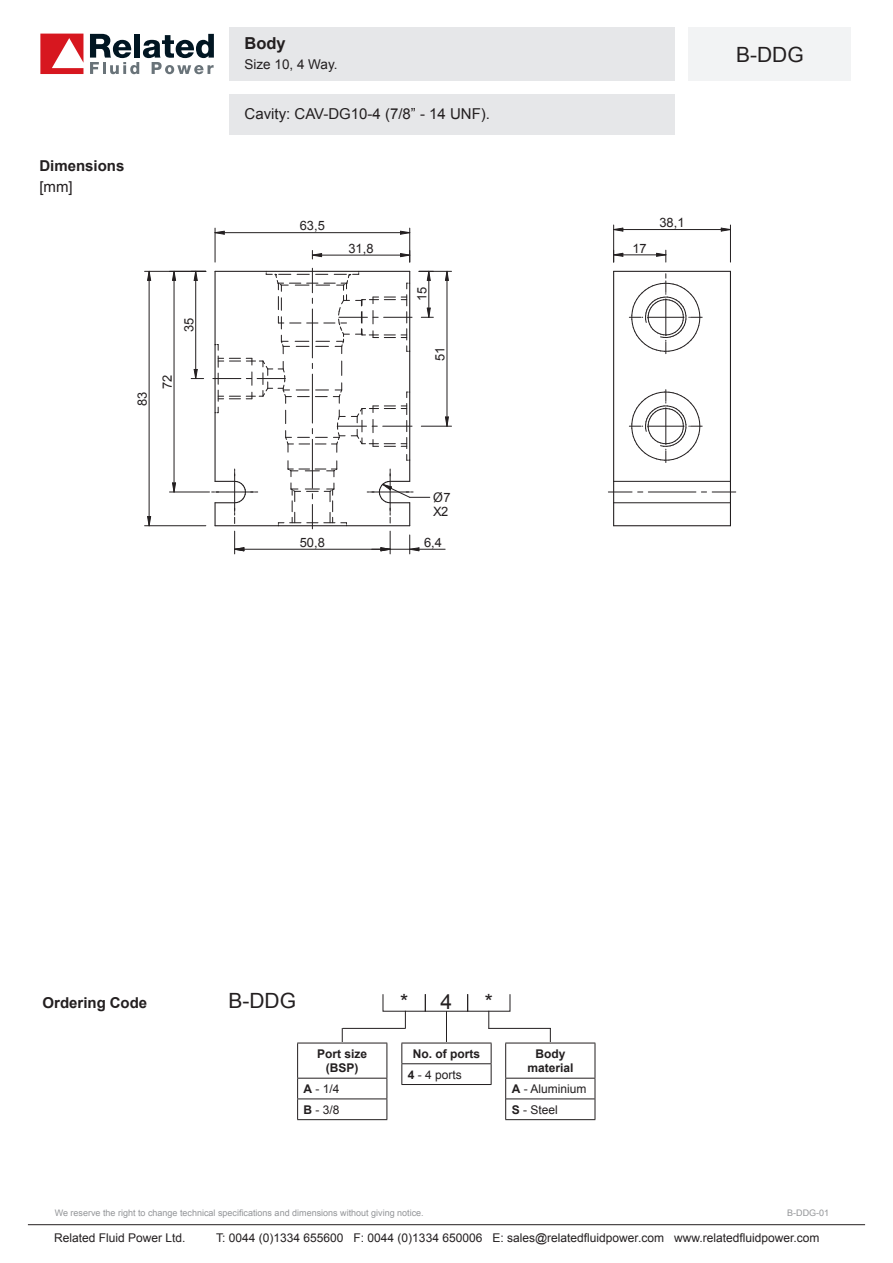
<style>
.page{position:relative;width:893px;height:1263px;background:#fff}
.page>*{position:absolute;margin:0;border:0;box-sizing:border-box;transform-origin:0 0}
.t1{font:21px "Arial";color:#231f20}
.t2{font:700 16.5px "Arial";color:#231f20}
.t3{font:15px "Arial";color:#231f20}
.t4{font:700 15px "Arial";color:#231f20}
.t5{font:14.25px "Myriad Pro";color:#231f20}
.t6{font:13.5px "Arial";color:#231f20}
.t7{font:12.9px "Arial";color:#231f20}
.t8{font:12px "Arial";color:#231f20}
.t9{font:700 12px/14.4px "Arial";color:#231f20;text-align:center}
.t10{font:9px "Arial";color:#939598}
.s1{font-family:"Arial";font-size:12.9px}
.s2{font-weight:700}
</style>
<div class="page">
<svg style="left:40px;top:34px;width:43px;height:40px"></svg>
<svg style="left:90px;top:34px;width:124px;height:40px"></svg>
<hr style="left:28px;top:1224px;width:837px;height:1px;background:#231f20">
<div style="left:688px;top:27px;width:163px;height:54px;background:#f2f3f4"></div>
<div style="left:229px;top:27px;width:446px;height:54px;background:#e6e7e9"></div>
<div style="left:229px;top:94px;width:446px;height:41px;background:#e6e7e9"></div>
<hr style="left:614px;top:525px;width:116px;height:1px;background:#231f20">
<hr style="left:613px;top:271px;width:1px;height:210px;background:#231f20">
<hr style="left:614px;top:271px;width:116px;height:1px;background:#231f20">
<hr style="left:730px;top:271px;width:1px;height:210px;background:#231f20">
<hr style="left:614px;top:481px;width:116px;height:1px;background:#231f20">
<hr style="left:614px;top:502px;width:116px;height:1px;background:#231f20">
<svg style="left:629px;top:390px;width:73px;height:73px"></svg>
<svg style="left:701px;top:481px;width:35px;height:45px"></svg>
<hr style="left:648px;top:492px;width:48px;height:1px;background:#231f20">
<svg style="left:608px;top:481px;width:24px;height:45px"></svg>
<svg style="left:614px;top:250px;width:10px;height:12px"></svg>
<svg style="left:656px;top:250px;width:11px;height:12px"></svg>
<svg style="left:629px;top:274px;width:73px;height:80px"></svg>
<hr style="left:614px;top:255px;width:52px;height:1px;background:#231f20">
<svg style="left:721px;top:228px;width:9px;height:3px"></svg>
<svg style="left:614px;top:228px;width:10px;height:3px"></svg>
<hr style="left:730px;top:225px;width:1px;height:37px;background:#231f20">
<hr style="left:613px;top:225px;width:1px;height:37px;background:#231f20">
<hr style="left:614px;top:229px;width:116px;height:1px;background:#231f20">
<svg style="left:400px;top:253px;width:9px;height:5px"></svg>
<svg style="left:312px;top:250px;width:10px;height:9px"></svg>
<hr style="left:312px;top:255px;width:98px;height:1px;background:#231f20">
<svg style="left:216px;top:231px;width:9px;height:4px"></svg>
<svg style="left:400px;top:231px;width:9px;height:4px"></svg>
<hr style="left:215px;top:228px;width:1px;height:34px;background:#231f20">
<hr style="left:409px;top:228px;width:1px;height:34px;background:#231f20">
<hr style="left:215px;top:232px;width:195px;height:1px;background:#231f20">
<svg style="left:193px;top:272px;width:5px;height:9px"></svg>
<svg style="left:191px;top:369px;width:13px;height:10px"></svg>
<hr style="left:195px;top:271px;width:1px;height:108px;background:#231f20">
<svg style="left:172px;top:272px;width:4px;height:9px"></svg>
<svg style="left:172px;top:483px;width:4px;height:9px"></svg>
<hr style="left:169px;top:492px;width:40px;height:1px;background:#231f20">
<hr style="left:174px;top:271px;width:1px;height:221px;background:#231f20">
<svg style="left:147px;top:272px;width:4px;height:9px"></svg>
<svg style="left:147px;top:516px;width:4px;height:9px"></svg>
<hr style="left:145px;top:271px;width:61px;height:1px;background:#231f20">
<hr style="left:145px;top:525px;width:61px;height:1px;background:#231f20">
<hr style="left:149px;top:271px;width:1px;height:255px;background:#231f20">
<hr style="left:372px;top:549px;width:73px;height:1px;background:#231f20">
<svg style="left:445px;top:272px;width:4px;height:9px"></svg>
<svg style="left:445px;top:417px;width:4px;height:9px"></svg>
<hr style="left:419px;top:271px;width:32px;height:1px;background:#231f20">
<hr style="left:421px;top:426px;width:30px;height:1px;background:#231f20">
<hr style="left:447px;top:271px;width:1px;height:155px;background:#231f20">
<svg style="left:212px;top:268px;width:221px;height:286px"></svg>
<hr style="left:488px;top:1028px;width:63px;height:1px;background:#231f20">
<hr style="left:343px;top:1028px;width:62px;height:1px;background:#231f20">
<hr style="left:446px;top:1011px;width:1px;height:32px;background:#231f20">
<svg style="left:550px;top:1028px;width:1px;height:15px"></svg>
<svg style="left:342px;top:1028px;width:1px;height:15px"></svg>
<svg style="left:405px;top:1011px;width:1px;height:18px"></svg>
<svg style="left:488px;top:1011px;width:1px;height:18px"></svg>
<hr style="left:401px;top:1043px;width:90px;height:1px;background:#231f20">
<svg style="left:401px;top:1043px;width:1px;height:41px"></svg>
<svg style="left:491px;top:1043px;width:1px;height:41px"></svg>
<hr style="left:401px;top:1084px;width:90px;height:1px;background:#231f20">
<hr style="left:401px;top:1063px;width:90px;height:1px;background:#231f20">
<hr style="left:297px;top:1043px;width:90px;height:1px;background:#231f20">
<hr style="left:297px;top:1043px;width:1px;height:35px;background:#231f20">
<hr style="left:387px;top:1043px;width:1px;height:35px;background:#231f20">
<svg style="left:297px;top:1079px;width:1px;height:40px"></svg>
<svg style="left:387px;top:1078px;width:1px;height:41px"></svg>
<hr style="left:297px;top:1119px;width:90px;height:1px;background:#231f20">
<hr style="left:297px;top:1078px;width:90px;height:1px;background:#231f20">
<hr style="left:297px;top:1098px;width:90px;height:1px;background:#231f20">
<hr style="left:505px;top:1043px;width:90px;height:1px;background:#231f20">
<hr style="left:505px;top:1043px;width:1px;height:35px;background:#231f20">
<hr style="left:595px;top:1043px;width:1px;height:35px;background:#231f20">
<hr style="left:506px;top:1099px;width:89px;height:1px;background:#231f20">
<svg style="left:505px;top:1079px;width:1px;height:40px"></svg>
<svg style="left:595px;top:1078px;width:1px;height:41px"></svg>
<hr style="left:505px;top:1119px;width:90px;height:1px;background:#231f20">
<hr style="left:505px;top:1078px;width:90px;height:1px;background:#231f20">
<p class="t4" style="left:39px;top:156px;width:87px">Dimensions</p>
<p class="t3" style="left:39px;top:177px;width:35px">[mm]</p>
<p class="t7" style="left:180px;top:332px;width:16px;rotate:-90deg">35</p>
<p class="t7" style="left:134px;top:406px;width:16px;rotate:-90deg">83</p>
<p class="t7" style="left:159px;top:389px;width:16px;rotate:-90deg">72</p>
<p class="t2" style="left:244px;top:33px;width:43px">Body</p>
<p class="t6" style="left:244px;top:55px;width:95px">Size 10, 4 Way.</p>
<p class="t3" style="left:244px;top:104px;width:247px">Cavity: CAV-DG10-4 (7/8” - 14 UNF).</p>
<p class="t7" style="left:300px;top:217px;width:27px">63,5</p>
<p class="t7" style="left:348px;top:240px;width:27px">31,8</p>
<p class="t7" style="left:413px;top:301px;width:16px;rotate:-90deg">15</p>
<p class="t7" style="left:432px;top:361px;width:16px;rotate:-90deg">51</p>
<p class="t5" style="left:433px;top:488px;width:19px">Ø<span class="s1">7</span></p>
<p class="t7" style="left:433px;top:503px;width:17px">X2</p>
<p class="t7" style="left:300px;top:534px;width:27px">50,8</p>
<p class="t7" style="left:424px;top:534px;width:19px">6,4</p>
<p class="t1" style="left:736px;top:41px;width:69px">B-DDG</p>
<p class="t7" style="left:632px;top:240px;width:16px">17</p>
<p class="t7" style="left:659px;top:214px;width:27px">38,1</p>
<p class="t4" style="left:43px;top:993px;width:106px">Ordering Code</p>
<p class="t1" style="left:228px;top:987px;width:69px">B-DDG</p>
<p class="t1" style="left:400px;top:987px;width:10px">*</p>
<p class="t1" style="left:441px;top:987px;width:13px">4</p>
<p class="t9" style="left:413px;top:1047px;width:69px">No. of ports</p>
<p class="t8" style="left:408px;top:1066px;width:56px"><span class="s2">4</span> - 4 ports</p>
<p class="t9" style="left:317px;top:1047px;width:52px">Port size (BSP)</p>
<p class="t8" style="left:304px;top:1081px;width:38px"><span class="s2">A</span> - 1/4</p>
<p class="t8" style="left:304px;top:1101px;width:38px"><span class="s2">B</span> - 3/8</p>
<p class="t9" style="left:535px;top:1047px;width:31px">Body</p>
<p class="t9" style="left:527px;top:1061px;width:48px">material</p>
<p class="t8" style="left:512px;top:1081px;width:76px"><span class="s2">A</span> - Aluminium</p>
<p class="t8" style="left:512px;top:1101px;width:48px"><span class="s2">S</span> - Steel</p>
<p class="t10" style="left:55px;top:1206px;width:370px">We reserve the right to change technical specifications and dimensions without giving notice.</p>
<p class="t8" style="left:54px;top:1229px;width:133px">Related Fluid Power Ltd.</p>
<p class="t8" style="left:216px;top:1229px;width:605px">T: 0044 (0)1334 655600 F: 0044 (0)1334 650006 E: sales@relatedfluidpower.com www.relatedfluidpower.com</p>
<p class="t10" style="left:787px;top:1206px;width:44px">B-DDG-01</p>
</div>
